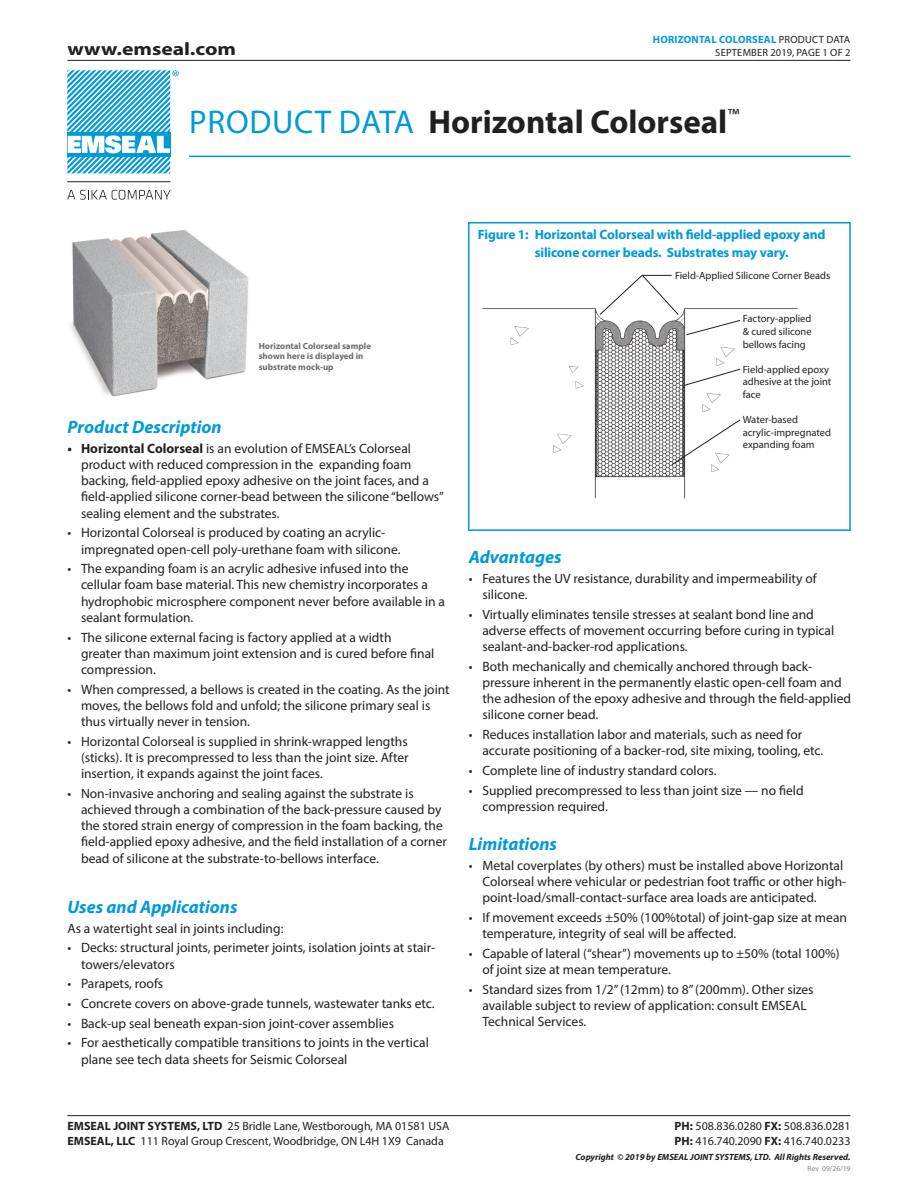
<style>
.page{position:relative;width:918px;height:1188px;background:#fff}
.page>*{position:absolute;margin:0;border:0;box-sizing:border-box;transform-origin:0 0}
.t1{font:700 33px "Myriad Pro";color:#231f20}
.heads{font:italic 700 18px "Myriad Pro";color:#009ad9}
.t2{font:700 18px "Myriad Pro";color:#231f20;scale:1.2 1}
.body_copy{font:13.5px/16.2px "Myriad Pro";color:#231f20}
.t3{font:700 13.5px/17.2px "Myriad Pro";letter-spacing:-.01em;color:#009ad9}
.t4{font:12px/15px "Myriad Pro";color:#231f20}
.t5{font:10.5px/12.6px "Myriad Pro";color:#231f20}
.t6{font:700 10.5px "Myriad Pro";letter-spacing:.02em;color:#009ad9}
.t7{font:10.5px "Myriad Pro";letter-spacing:.02em;color:#231f20}
.t8{font:700 9px/10.5px "Myriad Pro";color:#6c6d70}
.t9{font:italic 700 9px "Myriad Pro";color:#231f20}
.t10{font:7.5px "Myriad Pro";color:#808285}
.s1{font-weight:400;color:#231f20}
.s2{font-weight:400;color:#009ad9}
.s3{font-weight:700}
.s4{font-style:normal}
</style>
<div class="page">
<hr style="left:68px;top:1115px;width:782px;height:1px;background:#231f20">
<hr style="left:68px;top:60px;width:782px;height:1px;background:#231f20">
<img style="left:482px;top:308px;width:316px;height:191px">
<div style="left:468px;top:222px;width:383px;height:309px;border:2px solid #009ad9"></div>
<hr style="left:189px;top:156px;width:661px;height:1px;background:#009ad9">
<svg style="left:599px;top:274px;width:80px;height:42px"></svg>
<svg style="left:685px;top:319px;width:56px;height:17px"></svg>
<svg style="left:683px;top:368px;width:58px;height:18px"></svg>
<svg style="left:671px;top:419px;width:70px;height:47px"></svg>
<svg style="left:67px;top:69px;width:112px;height:106px"></svg>
<svg style="left:67px;top:190px;width:104px;height:10px"></svg>
<hr style="left:67px;top:181px;width:103px;height:1px;background:#231f20">
<img style="left:70px;top:230px;width:179px;height:167px">
<h2 class="t2" style="left:68px;top:37px;width:142px">www.emseal.com</h2>
<p class="t6" style="left:653px;top:33px;width:199px">HORIZONTAL COLORSEAL <span class="s1">PRODUCT DATA</span></p>
<p class="t7" style="left:715px;top:46px;width:137px">SEPTEMBER 2019, PAGE 1 OF 2</p>
<p class="t1" style="left:189px;top:100px;width:551px"><span class="s2">PRODUCT DATA</span> Horizontal Colorseal<sup>™</sup></p>
<p class="t8" style="left:259px;top:340px;width:114px">Horizontal Colorseal sample shown here is displayed in substrate mock-up</p>
<p class="heads" style="left:68px;top:415px;width:156px">Product Description</p>
<p class="body_copy" style="left:81px;top:440px;width:364px;text-indent:-14px"><span class="s3">• Horizontal Colorseal</span> is an evolution of EMSEAL’s Colorseal product with reduced compression in the expanding foam backing, field-applied epoxy adhesive on the joint faces, and a field-applied silicone corner-bead between the silicone “bellows” sealing element and the substrates.</p>
<p class="body_copy" style="left:81px;top:524px;width:321px;text-indent:-14px">• Horizontal Colorseal is produced by coating an acrylic&shy;impregnated open-cell poly-urethane foam with silicone.</p>
<p class="body_copy" style="left:81px;top:560px;width:366px;text-indent:-14px">• The expanding foam is an acrylic adhesive infused into the cellular foam base material. This new chemistry incorporates a hydrophobic microsphere component never before available in a sealant formulation.</p>
<p class="body_copy" style="left:81px;top:629px;width:355px;text-indent:-14px">• The silicone external facing is factory applied at a width greater than maximum joint extension and is cured before final compression.</p>
<p class="body_copy" style="left:81px;top:681px;width:370px;text-indent:-14px">• When compressed, a bellows is created in the coating. As the joint moves, the bellows fold and unfold; the silicone primary seal is thus virtually never in tension.</p>
<p class="body_copy" style="left:81px;top:733px;width:329px;text-align:justify;text-indent:-14px">• Horizontal Colorseal is supplied in shrink-wrapped lengths (sticks). It is precompressed to less than the joint size. After insertion, it expands against the joint faces.</p>
<p class="body_copy" style="left:81px;top:785px;width:367px;text-indent:-14px">• Non-invasive anchoring and sealing against the substrate is achieved through a combination of the back-pressure caused by the stored strain energy of compression in the foam backing, the field-applied epoxy adhesive, and the field installation of a corner bead of silicone at the substrate-to-bellows interface.</p>
<p class="heads" style="left:68px;top:895px;width:172px">Uses and Applications</p>
<p class="body_copy" style="left:68px;top:920px;width:217px">As a watertight seal in joints including:</p>
<p class="body_copy" style="left:81px;top:939px;width:356px;text-indent:-14px">• Decks: structural joints, perimeter joints, isolation joints at stair&shy;towers/elevators</p>
<p class="body_copy" style="left:68px;top:975px;width:97px">• Parapets, roofs</p>
<p class="body_copy" style="left:68px;top:995px;width:369px">• Concrete covers on above-grade tunnels, wastewater tanks etc.</p>
<p class="body_copy" style="left:68px;top:1015px;width:328px">• Back-up seal beneath expan-sion joint-cover assemblies</p>
<p class="body_copy" style="left:81px;top:1035px;width:349px;text-indent:-14px">• For aesthetically compatible transitions to joints in the vertical plane see tech data sheets for Seismic Colorseal</p>
<p class="t3" style="left:535px;top:226px;width:292px;text-indent:-57px">Figure 1: Horizontal Colorseal with field-applied epoxy and silicone corner beads. Substrates may vary.</p>
<p class="t5" style="left:675px;top:269px;width:157px">Field-Applied Silicone Corner Beads</p>
<p class="t5" style="left:743px;top:312px;width:70px;text-align:justify">Factory-applied &amp; cured silicone bellows facing</p>
<p class="t5" style="left:743px;top:363px;width:90px">Field-applied epoxy adhesive at the joint face</p>
<p class="t5" style="left:743px;top:413px;width:57px">Water-based</p>
<p class="t5" style="left:743px;top:426px;width:90px">acrylic-impregnated expanding foam</p>
<p class="heads" style="left:469px;top:545px;width:94px">Advantages</p>
<p class="body_copy" style="left:482px;top:570px;width:336px;text-indent:-14px">• Features the UV resistance, durability and impermeability of silicone.</p>
<p class="body_copy" style="left:482px;top:606px;width:353px;text-indent:-14px">• Virtually eliminates tensile stresses at sealant bond line and adverse effects of movement occurring before curing in typical sealant-and-backer-rod applications.</p>
<p class="body_copy" style="left:482px;top:658px;width:370px;text-indent:-14px">• Both mechanically and chemically anchored through back&shy;pressure inherent in the permanently elastic open-cell foam and the adhesion of the epoxy adhesive and through the field-applied silicone corner bead.</p>
<p class="body_copy" style="left:482px;top:726px;width:342px;text-indent:-14px">• Reduces installation labor and materials, such as need for accurate positioning of a backer-rod, site mixing, tooling, etc.</p>
<p class="body_copy" style="left:469px;top:762px;width:249px">• Complete line of industry standard colors.</p>
<p class="body_copy" style="left:482px;top:782px;width:323px;text-indent:-14px">• Supplied precompressed to less than joint size — no field compression required.</p>
<p class="heads" style="left:469px;top:832px;width:90px">Limitations</p>
<p class="body_copy" style="left:482px;top:857px;width:365px;text-indent:-14px">• Metal coverplates (by others) must be installed above Horizontal<br>Colorseal where vehicular or pedestrian foot traffic or other high&shy;point-load/small-contact-surface area loads are anticipated.</p>
<p class="body_copy" style="left:482px;top:909px;width:366px;text-indent:-14px">• If movement exceeds ±50% (100%total) of joint-gap size at mean temperature, integrity of seal will be affected.</p>
<p class="body_copy" style="left:482px;top:945px;width:359px;text-indent:-14px">• Capable of lateral (“shear”) movements up to ±50% (total 100%) of joint size at mean temperature.</p>
<p class="body_copy" style="left:482px;top:981px;width:333px;text-indent:-14px">• Standard sizes from 1/2” (12mm) to 8” (200mm). Other sizes available subject to review of application: consult EMSEAL<br>Technical Services.</p>
<p class="t4" style="left:68px;top:1119px;width:383px"><span class="s3">EMSEAL JOINT SYSTEMS, LTD</span> 25 Bridle Lane, Westborough, MA 01581 USA<br><span class="s3">EMSEAL, LLC</span> 111 Royal Group Crescent, Woodbridge, ON L4H 1X9 Canada</p>
<p class="t4" style="left:675px;top:1119px;width:177px"><span class="s3">PH:</span> 508.836.0280 <span class="s3">FX:</span> 508.836.0281<br><span class="s3">PH:</span> 416.740.2090 <span class="s3">FX:</span> 416.740.0233</p>
<p class="t9" style="left:575px;top:1152px;width:277px">Copyright <span class="s4">©</span> 2019 by EMSEAL JOINT SYSTEMS, LTD. All Rights Reserved.</p>
<p class="t10" style="left:808px;top:1164px;width:44px">Rev 09/26/19</p>
</div>
